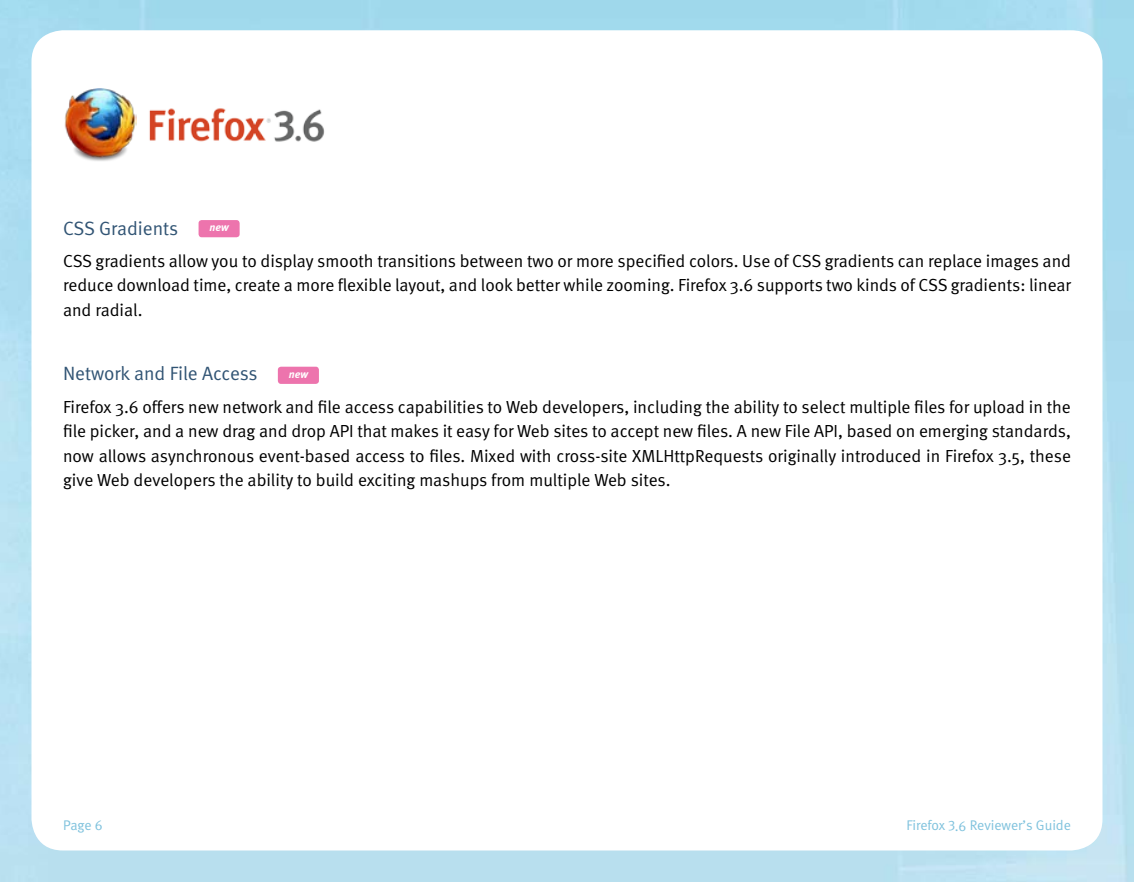
<style>
.page{position:relative;width:1134px;height:882px;background:#fff}
.page>*{position:absolute;margin:0;border:0;box-sizing:border-box;transform-origin:0 0}
.t1{font:19.25px "Meta Normal";color:#315474}
.t2{font:17.5px/24.5px "Meta Normal";color:#000;text-align:justify}
.t3{font:14px "Meta Normal";color:#7fc2dd}
.t4{font:italic 700 11.03px "Meta";letter-spacing:-.005em;color:#fff}
</style>
<div class="page">
<img style="left:0;top:0;width:1134px;height:882px">
<div style="left:32px;top:30px;width:1070px;height:820px;background:#fff;border-radius:32px"></div>
<img style="left:149px;top:108px;width:176px;height:34px">
<img style="left:64px;top:88px;width:72px;height:73px">
<div style="left:199px;top:220px;width:41px;height:17px;background:#ed74ad;border-radius:3px"></div>
<div style="left:278px;top:367px;width:41px;height:17px;background:#ed74ad;border-radius:3px"></div>
<p class="t1" style="left:63px;top:217px;width:117px">CSS Gradients</p>
<p class="t2" style="left:63px;top:248px;width:1010px">CSS gradients allow you to display smooth transitions between two or more specified colors. Use of CSS gradients can replace images and reduce download time, create a more flexible layout, and look better while zooming. Firefox 3.6 supports two kinds of CSS gradients: linear and radial.</p>
<p class="t4" style="left:210px;top:221px;width:21px">new</p>
<p class="t1" style="left:63px;top:363px;width:196px">Network and File Access</p>
<p class="t2" style="left:63px;top:394px;width:1010px">Firefox 3.6 offers new network and file access capabilities to Web developers, including the ability to select multiple files for upload in the file picker, and a new drag and drop API that makes it easy for Web sites to accept new files. A new File API, based on emerging standards, now allows asynchronous event-based access to files. Mixed with cross-site XMLHttpRequests originally introduced in Firefox 3.5, these give Web developers the ability to build exciting mashups from multiple Web sites.</p>
<p class="t4" style="left:289px;top:368px;width:21px">new</p>
<p class="t3" style="left:63px;top:817px;width:41px">Page 6</p>
<p class="t3" style="left:906px;top:817px;width:166px">Firefox 3.6 Reviewer’s Guide</p>
</div>
